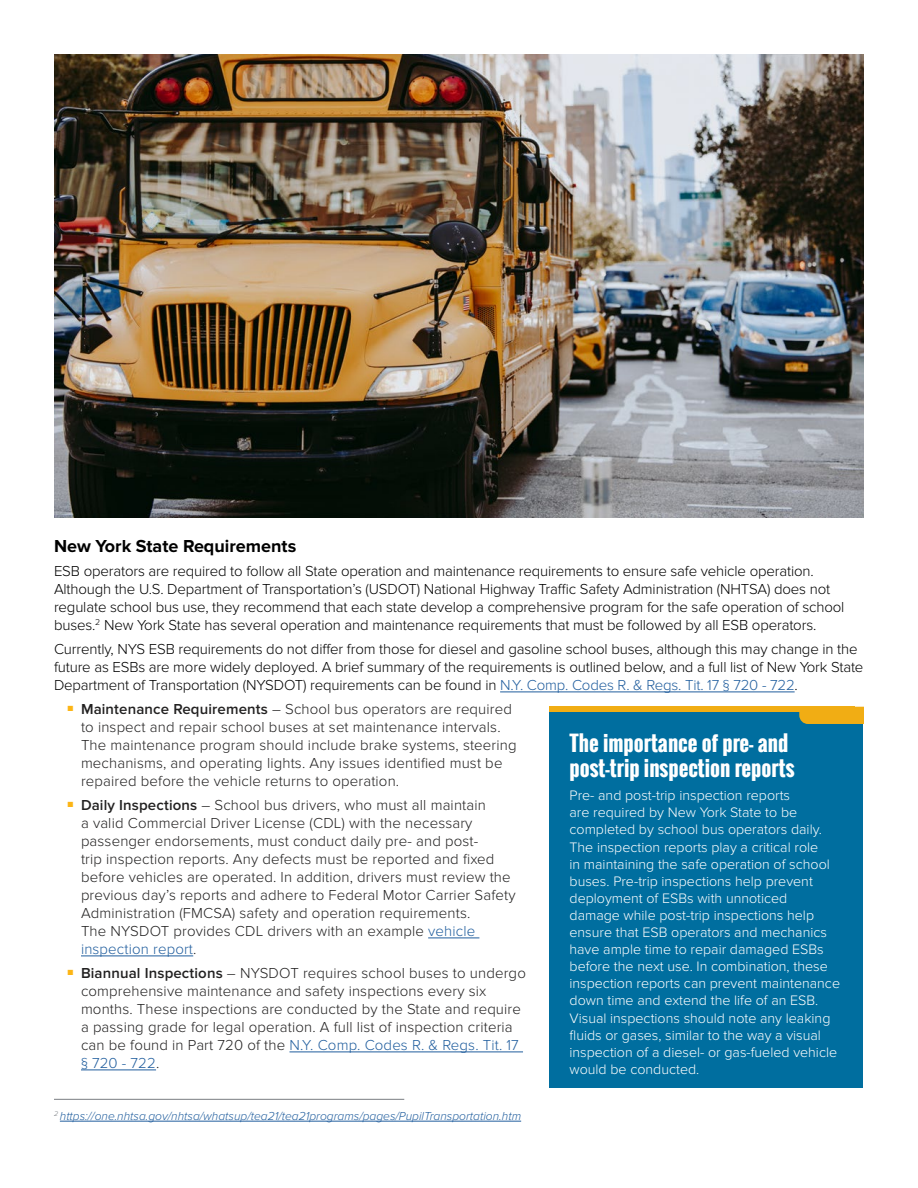
<style>
.page{position:relative;width:918px;height:1188px;background:#fff}
.page>*{position:absolute;margin:0;border:0;box-sizing:border-box;transform-origin:0 0}
.Body{font:700 21px/25.2px "Oswald";color:#fff}
.Sub_2{font:700 18px "Proxima Nova";color:#000}
.t1{font:300 15px/18px "Proxima Nova";letter-spacing:.01em;color:#222121}
.Body-2{font:300 15px/18px "Proxima Nova";letter-spacing:-.01em;color:#000}
.t2{font:300 14.25px/17.1px "Proxima Nova";color:#fff}
.t3{font:italic 300 12px "Proxima Nova";color:#215e9e}
.Body-3{font:italic 300 7.05px "Proxima Nova";color:#797d82}
.s1{color:#215e9e}
.s2{font-weight:600}
</style>
<div class="page">
<hr style="left:500px;top:692px;width:295px;height:1px;background:#215e9e">
<hr style="left:428px;top:938px;width:51px;height:1px;background:#215e9e">
<hr style="left:81px;top:956px;width:112px;height:1px;background:#215e9e">
<hr style="left:289px;top:1052px;width:234px;height:1px;background:#215e9e">
<hr style="left:81px;top:1070px;width:75px;height:1px;background:#215e9e">
<hr style="left:60px;top:1121px;width:461px;height:1px;background:#215e9e">
<hr style="left:54px;top:1099px;width:350px;height:1px;background:#797d82">
<div style="left:549px;top:707px;width:314px;height:380px;background:#006e9f"></div>
<svg style="left:799px;top:707px;width:65px;height:17px"></svg>
<div style="left:549px;top:707px;width:305px;height:5px;background:#f1ad14"></div>
<img style="left:54px;top:54px;width:810px;height:463px">
<p class="Sub_2" style="left:54px;top:536px;width:244px">New York State Requirements</p>
<p class="Body-2" style="left:54px;top:562px;width:792px">ESB operators are required to follow all State operation and maintenance requirements to ensure safe vehicle operation.<br>Although the U.S. Department of Transportation’s (USDOT) National Highway Traffic Safety Administration (NHTSA) does not regulate school bus use, they recommend that each state develop a comprehensive program for the safe operation of school buses.<sup>2</sup> New York State has several operation and maintenance requirements that must be followed by all ESB operators.</p>
<p class="Body-2" style="left:54px;top:640px;width:811px">Currently, NYS ESB requirements do not differ from those for diesel and gasoline school buses, although this may change in the future as ESBs are more widely deployed. A brief summary of the requirements is outlined below, and a full list of New York State<br>Department of Transportation (NYSDOT) requirements can be found in <span class="s1">N.Y. Comp. Codes R. &amp; Regs. Tit. 17 § 720 - 722</span>.</p>
<p class="t1" style="left:81px;top:700px;width:437px;text-indent:-14px"><sup>■</sup> <span class="s2">Maintenance Requirements</span> – School bus operators are required to inspect and repair school buses at set maintenance intervals.<br>The maintenance program should include brake systems, steering mechanisms, and operating lights. Any issues identified must be repaired before the vehicle returns to operation.</p>
<p class="t1" style="left:81px;top:796px;width:436px;text-indent:-14px"><sup>■</sup> <span class="s2">Daily Inspections</span> – School bus drivers, who must all maintain<br>a valid Commercial Driver License (CDL) with the necessary passenger endorsements, must conduct daily pre- and post-<br>trip inspection reports. Any defects must be reported and fixed before vehicles are operated. In addition, drivers must review the previous day’s reports and adhere to Federal Motor Carrier Safety Administration (FMCSA) safety and operation requirements.<br>The NYSDOT provides CDL drivers with an example <span class="s1">vehicle inspection report</span>.</p>
<p class="t1" style="left:81px;top:964px;width:446px;text-indent:-14px"><sup>■</sup> <span class="s2">Biannual Inspections</span> – NYSDOT requires school buses to undergo comprehensive maintenance and safety inspections every six months. These inspections are conducted by the State and require a passing grade for legal operation. A full list of inspection criteria can be found in Part 720 of the <span class="s1">N.Y. Comp. Codes R. &amp; Regs. Tit. 17 § 720 - 722</span>.</p>
<p class="Body" style="left:570px;top:731px;width:227px">The importance of pre- and post-trip inspection reports</p>
<p class="t2" style="left:570px;top:787px;width:272px">Pre- and post-trip inspection reports<br>are required by New York State to be completed by school bus operators daily.<br>The inspection reports play a critical role<br>in maintaining the safe operation of school buses. Pre-trip inspections help prevent deployment of ESBs with unnoticed damage while post-trip inspections help ensure that ESB operators and mechanics have ample time to repair damaged ESBs before the next use. In combination, these inspection reports can prevent maintenance down time and extend the life of an ESB.<br>Visual inspections should note any leaking fluids or gases, similar to the way a visual inspection of a diesel- or gas-fueled vehicle would be conducted.</p>
<p class="Body-3" style="left:54px;top:1109px;width:6px">2</p>
<p class="t3" style="left:60px;top:1109px;width:463px">https://one.nhtsa.gov/nhtsa/whatsup/tea21/tea21programs/pages/PupilTransportation.htm</p>
</div>
